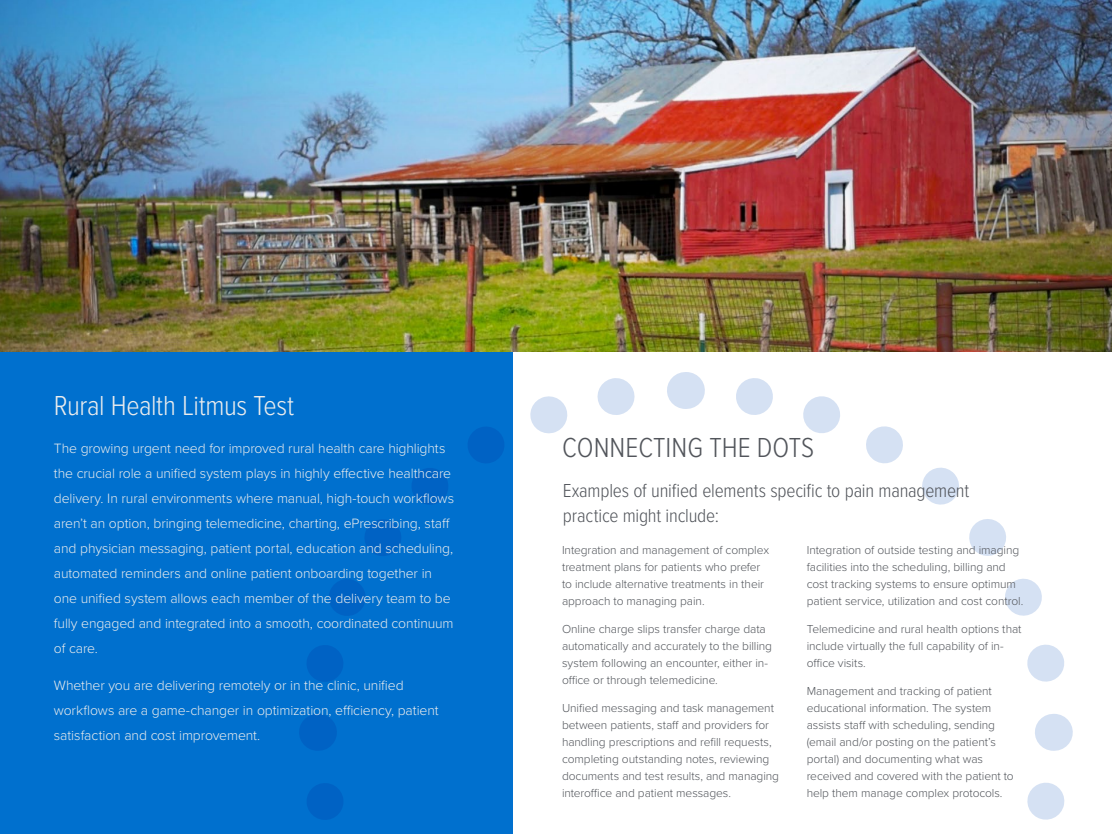
<style>
.page{position:relative;width:1112px;height:834px;background:#fff}
.page>*{position:absolute;margin:0;border:0;box-sizing:border-box;transform-origin:0 0}
.t1{font:300 28.5px "Proxima Nova Cond";letter-spacing:-.015em;color:#ebeced}
.t2{font:300 28.5px "Proxima Nova Cond";color:#52555b}
.t3{font:300 19.5px/25px "Proxima Nova Cond";letter-spacing:-.01em;color:#52555b}
.t4{font:300 14px/25px "Proxima Nova";letter-spacing:-.01em;color:#ebeced}
.t5{font:300 12px/17px "Proxima Nova";letter-spacing:-.01em;color:#52555b}
</style>
<div class="page">
<div style="left:0;top:260px;width:512px;height:574px;background:#0070ce"></div>
<svg style="left:1027px;top:726px;width:46px;height:94px"></svg>
<svg style="left:680px;top:372px;width:384px;height:310px"></svg>
<svg style="left:299px;top:368px;width:336px;height:370px"></svg>
<hr style="left:1053px;top:714px;width:1px;height:37px;background:#8bacde">
<hr style="left:685px;top:372px;width:1px;height:37px;background:#8bacde">
<hr style="left:317px;top:714px;width:1px;height:37px;background:#8bacde">
<svg style="left:307px;top:757px;width:206px;height:77px"></svg>
<img style="left:0;top:0;width:1112px;height:352px">
<h1 class="t1" style="left:54px;top:385px;width:242px">Rural Health Litmus Test</h1>
<p class="t4" style="left:54px;top:435px;width:402px">The growing urgent need for improved rural health care highlights the crucial role a unified system plays in highly effective healthcare delivery. In rural environments where manual, high-touch workflows aren’t an option, bringing telemedicine, charting, ePrescribing, staff and physician messaging, patient portal, education and scheduling, automated reminders and online patient onboarding together in one unified system allows each member of the delivery team to be fully engaged and integrated into a smooth, coordinated continuum of care.</p>
<p class="t4" style="left:54px;top:672px;width:386px">Whether you are delivering remotely or in the clinic, unified workflows are a game-changer in optimization, efficiency, patient satisfaction and cost improvement.</p>
<h1 class="t2" style="left:562px;top:426px;width:254px">CONNECTING THE DOTS</h1>
<h2 class="t3" style="left:563px;top:477px;width:408px">Examples of unified elements specific to pain management practice might include:</h2>
<p class="t5" style="left:562px;top:541px;width:209px">Integration and management of complex treatment plans for patients who prefer to include alternative treatments in their approach to managing pain.</p>
<p class="t5" style="left:562px;top:620px;width:212px">Online charge slips transfer charge data automatically and accurately to the billing system following an encounter, either in&shy;office or through telemedicine.</p>
<p class="t5" style="left:562px;top:699px;width:219px">Unified messaging and task management between patients, staff and providers for handling prescriptions and refill requests, completing outstanding notes, reviewing documents and test results, and managing interoffice and patient messages.</p>
<p class="t5" style="left:807px;top:541px;width:218px">Integration of outside testing and imaging facilities into the scheduling, billing and cost tracking systems to ensure optimum patient service, utilization and cost control.</p>
<p class="t5" style="left:807px;top:620px;width:216px">Telemedicine and rural health options that include virtually the full capability of in&shy;office visits.</p>
<p class="t5" style="left:807px;top:682px;width:209px">Management and tracking of patient educational information. The system assists staff with scheduling, sending (email and/or posting on the patient’s portal) and documenting what was received and covered with the patient to help them manage complex protocols.</p>
</div>
